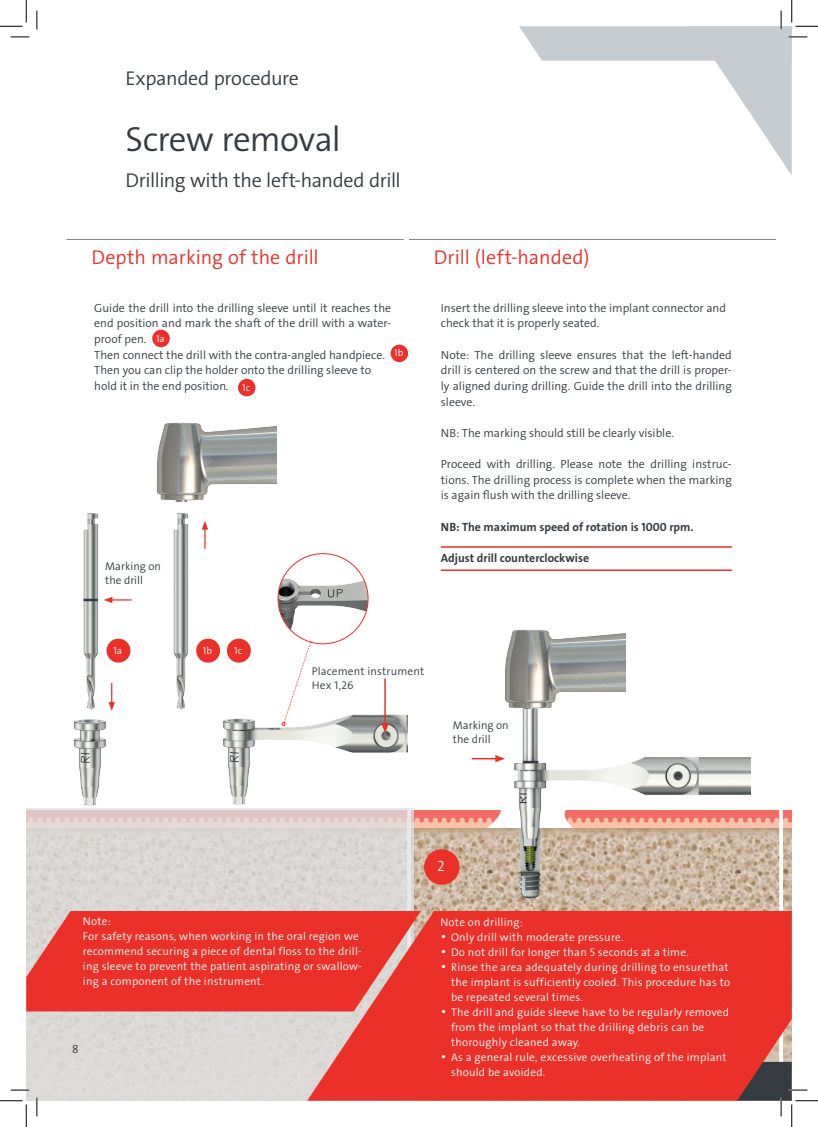
<style>
.page{position:relative;width:818px;height:1127px;background:#fff}
.page>*{position:absolute;margin:0;border:0;box-sizing:border-box;transform-origin:0 0}
.t1{font:35px "The Sans LP4 Se Lig";letter-spacing:-.02em;color:#353b40}
.t2{font:20px "The Sans LP4 Se Lig";letter-spacing:-.015em;color:#353b40}
.t3{font:20px "The Sans LP4 Se Lig";letter-spacing:.005em;color:#eb2f29}
.t4{font:15px "The Sans LP4 Se Lig";color:#fff}
.t5{font:11.88px/15.6px "The Sans LP4 Se Lig";color:#353b40}
.t6{font:11.88px "The Sans LP7 Bld";color:#353b40}
.t7{font:11.25px/15px "The Sans LP4 Se Lig";letter-spacing:.02em;color:#fff}
.t8{font:11.25px/13.5px "The Sans LP4 Se Lig";color:#353b40}
.t9{font:10.12px "The Sans LP4 Se Lig";color:#fff}
.t10{font:10px "The Sans LP4 Se Lig";color:#fff}
.s1{font-size:15px}
</style>
<div class="page">
<svg style="left:414px;top:810px;width:378px;height:17px;background:#f59183"></svg>
<svg style="left:414px;top:827px;width:85px;height:83px;background:#cbb49d"></svg>
<svg style="left:751px;top:827px;width:28px;height:83px;background:#cab49d"></svg>
<div style="left:424px;top:849px;width:35px;height:35px;background:#eb2f29;border-radius:50%"></div>
<img style="left:499px;top:633px;width:252px;height:277px">
<svg style="left:783px;top:827px;width:9px;height:83px"></svg>
<img style="left:223px;top:714px;width:184px;height:91px">
<img style="left:500px;top:629px;width:125px;height:79px">
<img style="left:156px;top:422px;width:121px;height:78px">
<img style="left:83px;top:513px;width:29px;height:173px">
<hr style="left:84px;top:598px;width:14px;height:3px;background:#353b40">
<img style="left:161px;top:488px;width:41px;height:222px">
<hr style="left:523px;top:760px;width:15px;height:3px;background:#353b40">
<svg style="left:26px;top:808px;width:388px;height:292px;background:#dbd6d4"></svg>
<div style="left:107px;top:638px;width:23px;height:24px;background:#eb2f29;border-radius:50%"></div>
<div style="left:196px;top:638px;width:24px;height:24px;background:#eb2f29;border-radius:50%"></div>
<div style="left:227px;top:638px;width:24px;height:24px;background:#eb2f29;border-radius:50%"></div>
<svg style="left:104px;top:596px;width:28px;height:7px"></svg>
<hr style="left:204px;top:527px;width:2px;height:21px;background:#eb2f29">
<svg style="left:202px;top:521px;width:6px;height:8px"></svg>
<svg style="left:109px;top:682px;width:4px;height:4px"></svg>
<img style="left:59px;top:686px;width:75px;height:174px">
<svg style="left:282px;top:641px;width:29px;height:84px"></svg>
<img style="left:278px;top:553px;width:90px;height:90px;border-radius:45px">
<hr style="left:472px;top:757px;width:26px;height:2px;background:#eb2f29">
<svg style="left:495px;top:755px;width:10px;height:7px"></svg>
<svg style="left:779px;top:810px;width:4px;height:100px"></svg>
<hr style="left:384px;top:678px;width:2px;height:48px;background:#eb2f29">
<svg style="left:381px;top:723px;width:8px;height:10px"></svg>
<div style="left:307px;top:910px;width:485px;height:190px;background:#eb2f29"></div>
<svg style="left:26px;top:910px;width:395px;height:101px;background:#e93b36"></svg>
<hr style="left:67px;top:239px;width:337px;height:1px;background:#808285">
<hr style="left:409px;top:239px;width:367px;height:1px;background:#808285">
<hr style="left:441px;top:546px;width:291px;height:1px;background:#eb2f29">
<hr style="left:441px;top:569px;width:291px;height:2px;background:#eb2f29">
<div style="left:152px;top:329px;width:18px;height:18px;background:#eb2f29;border-radius:50%"></div>
<div style="left:391px;top:344px;width:17px;height:18px;background:#eb2f29;border-radius:50%"></div>
<div style="left:238px;top:379px;width:17px;height:17px;background:#eb2f29;border-radius:50%"></div>
<svg style="left:11px;top:36px;width:18px;height:2px"></svg>
<svg style="left:11px;top:1088px;width:18px;height:2px"></svg>
<svg style="left:36px;top:11px;width:2px;height:18px"></svg>
<svg style="left:36px;top:1097px;width:2px;height:18px"></svg>
<svg style="left:0;top:0;width:27px;height:27px"></svg>
<svg style="left:0;top:1100px;width:27px;height:26px"></svg>
<svg style="left:519px;top:0;width:299px;height:175px"></svg>
<svg style="left:736px;top:1061px;width:82px;height:65px"></svg>
<h2 class="t2" style="left:125px;top:65px;width:175px">Expanded procedure</h2>
<h1 class="t1" style="left:125px;top:117px;width:217px">Screw removal</h1>
<h2 class="t2" style="left:125px;top:168px;width:277px">Drilling with the left-handed drill</h2>
<h2 class="t3" style="left:91px;top:245px;width:229px">Depth marking of the drill</h2>
<h2 class="t3" style="left:434px;top:245px;width:157px">Drill (left-handed)</h2>
<p class="t5" style="left:94px;top:300px;width:298px">Guide the drill into the drilling sleeve until it reaches the end position and mark the shaft of the drill with a water&shy;proof pen.<br>Then connect the drill with the contra-angled handpiece.<br>Then you can clip the holder onto the drilling sleeve to hold it in the end position.</p>
<p class="t5" style="left:441px;top:300px;width:287px">Insert the drilling sleeve into the implant connector and check that it is properly seated.</p>
<p class="t10" style="left:156px;top:332px;width:10px">1a</p>
<p class="t10" style="left:394px;top:346px;width:11px">1b</p>
<p class="t5" style="left:441px;top:347px;width:292px;text-align:justify">Note: The drilling sleeve ensures that the left-handed drill is centered on the screw and that the drill is proper&shy;ly aligned during drilling. Guide the drill into the drilling sleeve.</p>
<p class="t5" style="left:441px;top:425px;width:235px">NB: The marking should still be clearly visible.</p>
<p class="t5" style="left:441px;top:456px;width:292px;text-align:justify">Proceed with drilling. Please note the drilling instruc&shy;tions. The drilling process is complete when the marking is again flush with the drilling sleeve.</p>
<p class="t6" style="left:441px;top:519px;width:254px">NB: The maximum speed of rotation is 1000 rpm.</p>
<p class="t6" style="left:441px;top:550px;width:150px">Adjust drill counterclockwise</p>
<p class="t10" style="left:242px;top:381px;width:9px">1c</p>
<p class="t8" style="left:105px;top:560px;width:57px">Marking on the drill</p>
<p class="t9" style="left:113px;top:643px;width:10px">1a</p>
<p class="t9" style="left:203px;top:643px;width:11px">1b</p>
<p class="t9" style="left:234px;top:643px;width:9px">1c</p>
<p class="t8" style="left:312px;top:664px;width:114px">Placement instrument<br>Hex 1,26</p>
<p class="t8" style="left:453px;top:718px;width:57px">Marking on the drill</p>
<p class="t7" style="left:83px;top:913px;width:280px">Note:<br>For safety reasons, when working in the oral region we recommend securing a piece of dental floss to the drill&shy;ing sleeve to prevent the patient aspirating or swallow&shy;ing a component of the instrument.</p>
<p class="t5" style="left:72px;top:1041px;width:8px">8</p>
<p class="t4" style="left:437px;top:856px;width:9px">2</p>
<p class="t7" style="left:440px;top:914px;width:84px">Note on drilling:</p>
<p class="t7" style="left:440px;top:929px;width:185px"><span class="s1">•</span> Only drill with moderate pressure.</p>
<p class="t7" style="left:440px;top:944px;width:250px"><span class="s1">•</span> Do not drill for longer than 5 seconds at a time.</p>
<p class="t7" style="left:451px;top:959px;width:281px;text-indent:-11px"><span class="s1">•</span> Rinse the area adequately during drilling to ensurethat the implant is sufficiently cooled. This procedure has to be repeated several times.</p>
<p class="t7" style="left:451px;top:1004px;width:279px;text-indent:-11px"><span class="s1">•</span> The drill and guide sleeve have to be regularly removed from the implant so that the drilling debris can be thoroughly cleaned away.</p>
<p class="t7" style="left:451px;top:1049px;width:277px;text-indent:-11px"><span class="s1">•</span> As a general rule, excessive overheating of the implant should be avoided.</p>
</div>
